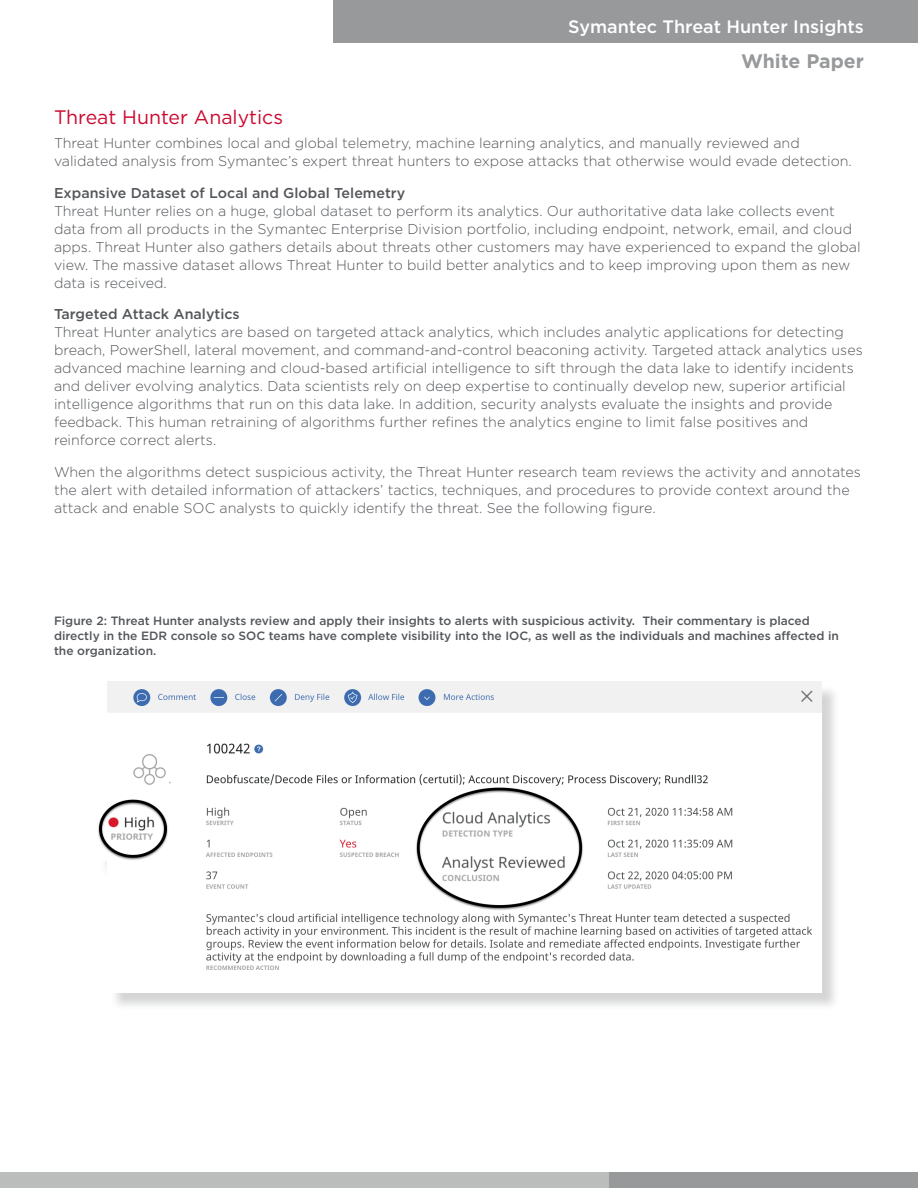
<style>
.page{position:relative;width:918px;height:1188px;background:#fff}
.page>*{position:absolute;margin:0;border:0;box-sizing:border-box;transform-origin:0 0}
.Body_Head{font:19.5px "Gotham";color:#cc092f}
.t1{font:700 19.5px "Gotham";color:#97999b}
.t2{font:500 18px "Gotham";color:#fff}
.Body_Text{font:300 14.25px/18px "Gotham";color:#53565a}
.Body_Subhead_Medium{font:500 14.25px "Gotham";color:#53565a}
.Figure_Caption{font:500 12px/15px "Gotham";color:#53565a}
</style>
<div class="page">
<div style="left:0;top:1172px;width:707px;height:16px;background:#bbbcbc"></div>
<div style="left:609px;top:1172px;width:309px;height:16px;background:#97999b"></div>
<div style="left:333px;top:0;width:585px;height:43px;background:#97999b"></div>
<div style="left:100px;top:685px;width:740px;height:326px;background:#53565a;opacity:.25"></div>
<img style="left:107px;top:682px;width:714px;height:310px">
<img style="left:415px;top:788px;width:169px;height:123px">
<img style="left:98px;top:800px;width:70px;height:61px">
<p class="t2" style="left:568px;top:15px;width:297px">Symantec Threat Hunter Insights</p>
<h1 class="t1" style="left:741px;top:48px;width:124px">White Paper</h1>
<p class="Body_Head" style="left:54px;top:104px;width:231px">Threat Hunter Analytics</p>
<p class="Body_Text" style="left:54px;top:134px;width:799px">Threat Hunter combines local and global telemetry, machine learning analytics, and manually reviewed and validated analysis from Symantec’s expert threat hunters to expose attacks that otherwise would evade detection.</p>
<p class="Body_Subhead_Medium" style="left:54px;top:183px;width:353px">Expansive Dataset of Local and Global Telemetry</p>
<p class="Body_Text" style="left:54px;top:201px;width:808px">Threat Hunter relies on a huge, global dataset to perform its analytics. Our authoritative data lake collects event data from all products in the Symantec Enterprise Division portfolio, including endpoint, network, email, and cloud apps. Threat Hunter also gathers details about threats other customers may have experienced to expand the global view. The massive dataset allows Threat Hunter to build better analytics and to keep improving upon them as new data is received.</p>
<p class="Body_Subhead_Medium" style="left:54px;top:305px;width:187px">Targeted Attack Analytics</p>
<p class="Body_Text" style="left:54px;top:323px;width:810px">Threat Hunter analytics are based on targeted attack analytics, which includes analytic applications for detecting breach, PowerShell, lateral movement, and command-and-control beaconing activity. Targeted attack analytics uses advanced machine learning and cloud-based artificial intelligence to sift through the data lake to identify incidents and deliver evolving analytics. Data scientists rely on deep expertise to continually develop new, superior artificial intelligence algorithms that run on this data lake. In addition, security analysts evaluate the insights and provide feedback. This human retraining of algorithms further refines the analytics engine to limit false positives and reinforce correct alerts.</p>
<p class="Body_Text" style="left:54px;top:462px;width:809px">When the algorithms detect suspicious activity, the Threat Hunter research team reviews the activity and annotates the alert with detailed information of attackers’ tactics, techniques, and procedures to provide context around the attack and enable SOC analysts to quickly identify the threat. See the following figure.</p>
<p class="Figure_Caption" style="left:54px;top:613px;width:787px">Figure 2: Threat Hunter analysts review and apply their insights to alerts with suspicious activity. Their commentary is placed directly in the EDR console so SOC teams have complete visibility into the IOC, as well as the individuals and machines affected in the organization.</p>
</div>
